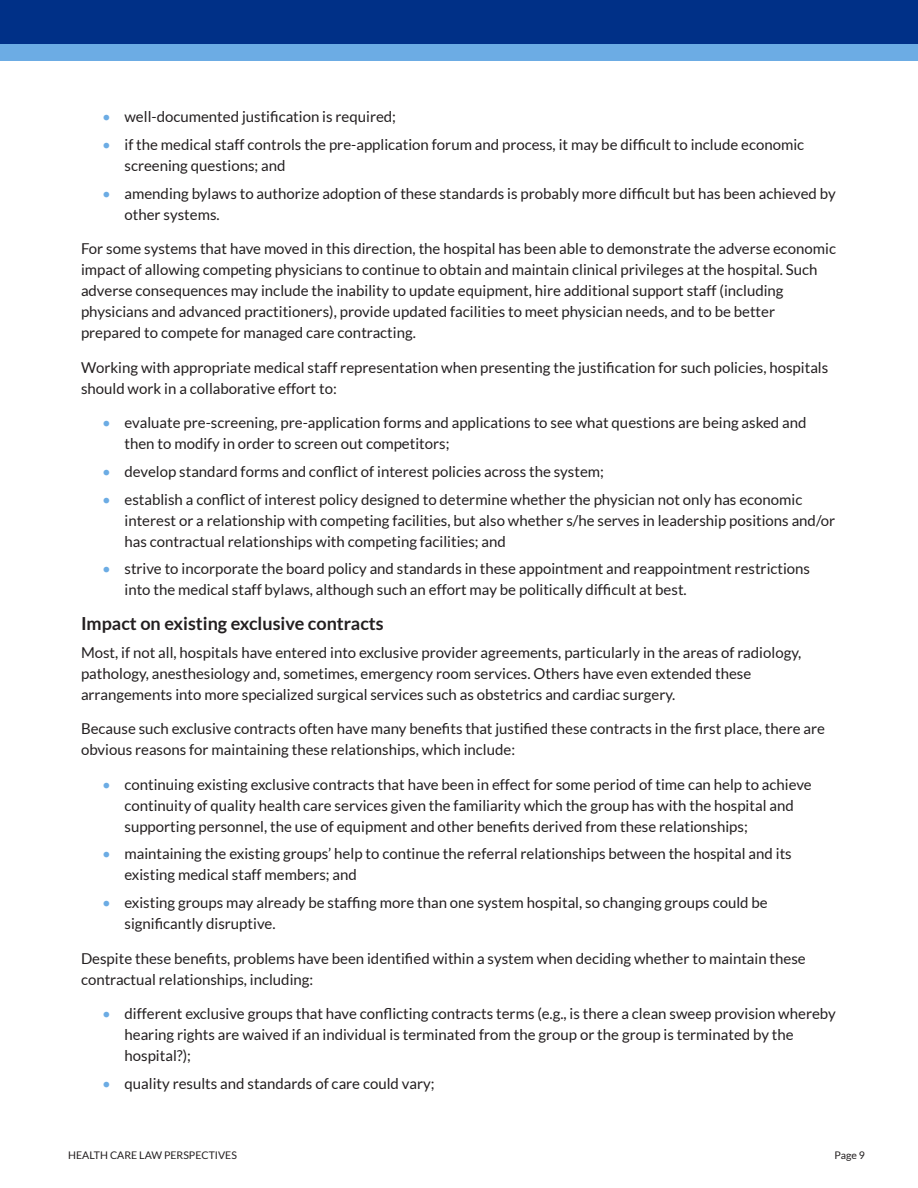
<style>
.page{position:relative;width:918px;height:1188px;background:#fff}
.page>*{position:absolute;margin:0;border:0;box-sizing:border-box;transform-origin:0 0}
.Sub_1{font:700 18px "Lato";color:#231f20}
.Bullet_indent{font:15px/21px "Lato";color:#231f20}
.Body_Text{font:15px/21px "Lato";color:#231f20}
.t1{font:10.5px "Lato";color:#231f20}
.s1{color:#6cace4}
</style>
<div class="page">
<div style="left:0;top:0;width:918px;height:44px;background:#003087"></div>
<div style="left:0;top:44px;width:918px;height:16px;background:#6cace4"></div>
<p class="Bullet_indent" style="left:102px;top:106px;width:296px"><span class="s1">•</span> well-documented justification is required;</p>
<p class="Bullet_indent" style="left:124px;top:134px;width:681px;text-indent:-22px"><span class="s1">•</span> if the medical staff controls the pre-application forum and process, it may be difficult to include economic screening questions; and</p>
<p class="Bullet_indent" style="left:124px;top:183px;width:713px;text-indent:-22px"><span class="s1">•</span> amending bylaws to authorize adoption of these standards is probably more difficult but has been achieved by other systems.</p>
<p class="Body_Text" style="left:81px;top:238px;width:757px">For some systems that have moved in this direction, the hospital has been able to demonstrate the adverse economic impact of allowing competing physicians to continue to obtain and maintain clinical privileges at the hospital. Such adverse consequences may include the inability to update equipment, hire additional support staff (including physicians and advanced practitioners), provide updated facilities to meet physician needs, and to be better prepared to compete for managed care contracting.</p>
<p class="Body_Text" style="left:81px;top:357px;width:749px">Working with appropriate medical staff representation when presenting the justification for such policies, hospitals should work in a collaborative effort to:</p>
<p class="Bullet_indent" style="left:124px;top:412px;width:684px;text-indent:-22px"><span class="s1">•</span> evaluate pre-screening, pre-application forms and applications to see what questions are being asked and then to modify in order to screen out competitors;</p>
<p class="Bullet_indent" style="left:102px;top:461px;width:504px"><span class="s1">•</span> develop standard forms and conflict of interest policies across the system;</p>
<p class="Bullet_indent" style="left:124px;top:489px;width:712px;text-indent:-22px"><span class="s1">•</span> establish a conflict of interest policy designed to determine whether the physician not only has economic interest or a relationship with competing facilities, but also whether s/he serves in leadership positions and/or has contractual relationships with competing facilities; and</p>
<p class="Bullet_indent" style="left:124px;top:558px;width:687px;text-indent:-22px"><span class="s1">•</span> strive to incorporate the board policy and standards in these appointment and reappointment restrictions into the medical staff bylaws, although such an effort may be politically difficult at best.</p>
<p class="Sub_1" style="left:81px;top:613px;width:304px">Impact on existing exclusive contracts</p>
<p class="Body_Text" style="left:81px;top:642px;width:722px">Most, if not all, hospitals have entered into exclusive provider agreements, particularly in the areas of radiology, pathology, anesthesiology and, sometimes, emergency room services. Others have even extended these arrangements into more specialized surgical services such as obstetrics and cardiac surgery.</p>
<p class="Body_Text" style="left:81px;top:718px;width:746px">Because such exclusive contracts often have many benefits that justified these contracts in the first place, there are obvious reasons for maintaining these relationships, which include:</p>
<p class="Bullet_indent" style="left:124px;top:774px;width:689px;text-indent:-22px"><span class="s1">•</span> continuing existing exclusive contracts that have been in effect for some period of time can help to achieve continuity of quality health care services given the familiarity which the group has with the hospital and supporting personnel, the use of equipment and other benefits derived from these relationships;</p>
<p class="Bullet_indent" style="left:124px;top:843px;width:669px;text-indent:-22px"><span class="s1">•</span> maintaining the existing groups’ help to continue the referral relationships between the hospital and its existing medical staff members; and</p>
<p class="Bullet_indent" style="left:124px;top:892px;width:645px;text-indent:-22px"><span class="s1">•</span> existing groups may already be staffing more than one system hospital, so changing groups could be significantly disruptive.</p>
<p class="Body_Text" style="left:81px;top:948px;width:726px">Despite these benefits, problems have been identified within a system when deciding whether to maintain these contractual relationships, including:</p>
<p class="Bullet_indent" style="left:124px;top:1003px;width:713px;text-indent:-22px"><span class="s1">•</span> different exclusive groups that have conflicting contracts terms (e.g., is there a clean sweep provision whereby hearing rights are waived if an individual is terminated from the group or the group is terminated by the hospital?);</p>
<p class="Bullet_indent" style="left:102px;top:1073px;width:334px"><span class="s1">•</span> quality results and standards of care could vary;</p>
<p class="t1" style="left:68px;top:1149px;width:170px">HEALTH CARE LAW PERSPECTIVES</p>
<p class="t1" style="left:835px;top:1149px;width:32px">Page 9</p>
</div>
